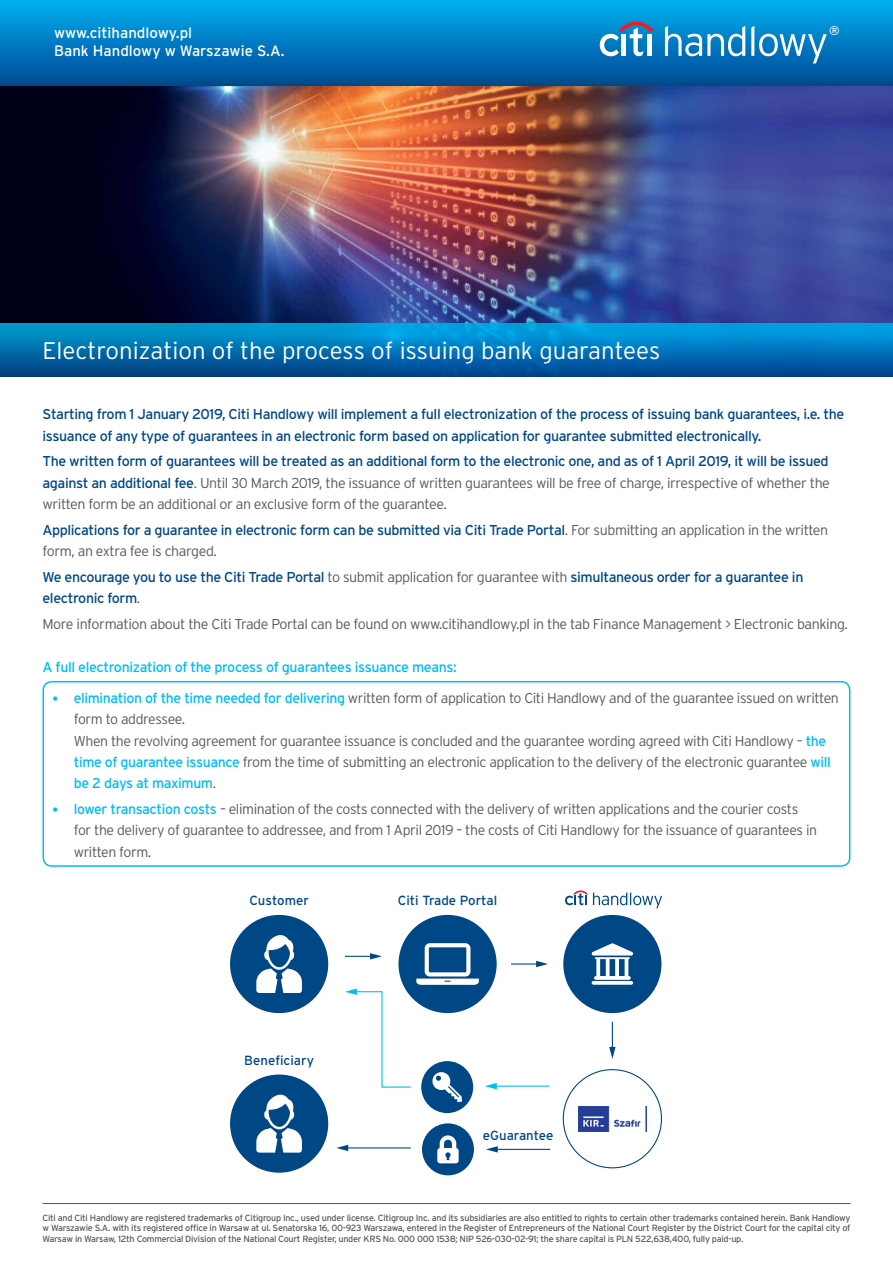
<style>
.page{position:relative;width:893px;height:1263px;background:#fff}
.page>*{position:absolute;margin:0;border:0;box-sizing:border-box;transform-origin:0 0}
.t1{font:300 24px "Interstate Pl";color:#fff}
.t2{font:15px/18px "Interstate Pl";color:#fff}
.t3{font:300 14.25px/21.3px "Interstate Pl";letter-spacing:-.03em;color:#58595b}
.t4{font:14.25px/21.3px "Interstate Pl";letter-spacing:-.03em;color:#004785}
.t5{font:14.25px "Interstate Pl";letter-spacing:-.03em;color:#00bdf2}
.t6{font:13.2px "Interstate Pl";color:#004785}
.t7{font:12.6px "Interstate Pl";color:#fff}
.t8{font:9px/10.5px "Interstate Pl";letter-spacing:-.03em;color:#58595b;text-align:justify}
.s1{font-weight:400;color:#004785}
.s2{font-weight:300;color:#58595b}
.s3{font-weight:700;font-size:12px;color:#00bdf2}
.s4{font-weight:400;color:#00bdf2}
</style>
<div class="page">
<hr style="left:43px;top:1203px;width:807px;height:1px;background:#58595b">
<div style="left:43px;top:681px;width:807px;height:186px;border:2px solid #00bdf2;border-radius:9px"></div>
<svg style="left:511px;top:961px;width:37px;height:6px"></svg>
<hr style="left:496px;top:1149px;width:54px;height:1px;background:#004785">
<svg style="left:486px;top:1146px;width:12px;height:6px"></svg>
<hr style="left:346px;top:1147px;width:65px;height:1px;background:#004785">
<svg style="left:336px;top:1145px;width:12px;height:6px"></svg>
<hr style="left:495px;top:1085px;width:54px;height:2px;background:#00bdf2">
<svg style="left:485px;top:1083px;width:12px;height:6px"></svg>
<svg style="left:609px;top:1022px;width:7px;height:37px"></svg>
<div style="left:230px;top:915px;width:98px;height:98px;background:#004785;border-radius:50%"></div>
<svg style="left:256px;top:935px;width:46px;height:58px"></svg>
<div style="left:230px;top:1074px;width:98px;height:99px;background:#004785;border-radius:50%"></div>
<svg style="left:256px;top:1094px;width:46px;height:58px"></svg>
<div style="left:398px;top:915px;width:99px;height:98px;background:#004785;border-radius:50%"></div>
<div style="left:563px;top:915px;width:98px;height:98px;background:#004785;border-radius:50%"></div>
<svg style="left:592px;top:981px;width:41px;height:4px"></svg>
<svg style="left:591px;top:943px;width:42px;height:37px"></svg>
<div style="left:421px;top:1061px;width:52px;height:52px;background:#004785;border-radius:50%"></div>
<svg style="left:345px;top:943px;width:134px;height:159px"></svg>
<div style="left:422px;top:1123px;width:52px;height:52px;background:#004785;border-radius:50%"></div>
<svg style="left:437px;top:1135px;width:22px;height:28px"></svg>
<img style="left:578px;top:1106px;width:68px;height:25px">
<svg style="left:565px;top:890px;width:97px;height:18px"></svg>
<img style="left:0;top:85px;width:893px;height:239px">
<svg style="left:0;top:324px;width:893px;height:53px;background:#0071b4"></svg>
<div style="left:0;top:0;width:893px;height:85px;background:linear-gradient(to bottom,#00b0f1,#004993)"></div>
<svg style="left:665px;top:26px;width:80px;height:30px"></svg>
<svg style="left:751px;top:26px;width:76px;height:37px;background:#3896ce"></svg>
<svg style="left:600px;top:22px;width:54px;height:34px"></svg>
<hr style="left:647px;top:34px;width:4px;height:22px;background:#fff">
<p class="t2" style="left:54px;top:24px;width:232px">www.citihandlowy.pl<br>Bank Handlowy w Warszawie S.A.</p>
<p class="t7" style="left:829px;top:24px;width:12px">®</p>
<h1 class="t1" style="left:43px;top:337px;width:619px">Electronization of the process of issuing bank guarantees</h1>
<p class="t4" style="left:43px;top:403px;width:803px">Starting from 1 January 2019, Citi Handlowy will implement a full electronization of the process of issuing bank guarantees, i.e. the issuance of any type of guarantees in an electronic form based on application for guarantee submitted electronically.</p>
<p class="t3" style="left:43px;top:450px;width:789px;text-align:justify"><span class="s1">The written form of guarantees will be treated as an additional form to the electronic one, and as of 1 April 2019, it will be issued against an additional fee</span>. Until 30 March 2019, the issuance of written guarantees will be free of charge, irrespective of whether the written form be an additional or an exclusive form of the guarantee.</p>
<p class="t4" style="left:43px;top:519px;width:787px">Applications for a guarantee in electronic form can be submitted via Citi Trade Portal<span class="s2">. For submitting an application in the written form, an extra fee is charged.</span></p>
<p class="t4" style="left:43px;top:566px;width:762px">We encourage you to use the Citi Trade Portal <span class="s2">to submit application for guarantee with</span> simultaneous order for a guarantee in electronic form<span class="s2">.</span></p>
<p class="t3" style="left:43px;top:613px;width:807px">More information about the Citi Trade Portal can be found on www.citihandlowy.pl in the tab Finance Management &gt; Electronic banking.</p>
<p class="t5" style="left:43px;top:659px;width:416px">A full electronization of the process of guarantees issuance means:</p>
<p class="t3" style="left:74px;top:687px;width:767px;text-indent:-21px"><span class="s3">•</span> <span class="s4">elimination of the time needed for delivering</span> written form of application to Citi Handlowy and of the guarantee issued on written form to addressee.<br>When the revolving agreement for guarantee issuance is concluded and the guarantee wording agreed with Citi Handlowy – <span class="s4">the time of guarantee issuance</span> from the time of submitting an electronic application to the delivery of the electronic guarantee <span class="s4">will be 2 days at maximum</span>.</p>
<p class="t3" style="left:74px;top:798px;width:745px;text-indent:-21px"><span class="s3">•</span> <span class="s4">lower transaction costs</span> – elimination of the costs connected with the delivery of written applications and the courier costs for the delivery of guarantee to addressee, and from 1 April 2019 – the costs of Citi Handlowy for the issuance of guarantees in written form.</p>
<p class="t6" style="left:249px;top:893px;width:61px">Customer</p>
<p class="t6" style="left:398px;top:893px;width:101px">Citi Trade Portal</p>
<p class="t6" style="left:244px;top:1053px;width:71px">Beneficiary</p>
<p class="t6" style="left:483px;top:1128px;width:72px">eGuarantee</p>
<p class="t8" style="left:43px;top:1212px;width:809px">Citi and Citi Handlowy are registered trademarks of Citigroup Inc., used under license. Citigroup Inc. and its subsidiaries are also entitled to rights to certain other trademarks contained herein. Bank Handlowy w Warszawie S.A. with its registered office in Warsaw at ul. Senatorska 16, 00-923 Warszawa, entered in the Register of Entrepreneurs of the National Court Register by the District Court for the capital city of Warsaw in Warsaw, 12th Commercial Division of the National Court Register, under KRS No. 000 000 1538; NIP 526-030-02-91; the share capital is PLN 522,638,400, fully paid-up.</p>
</div>
